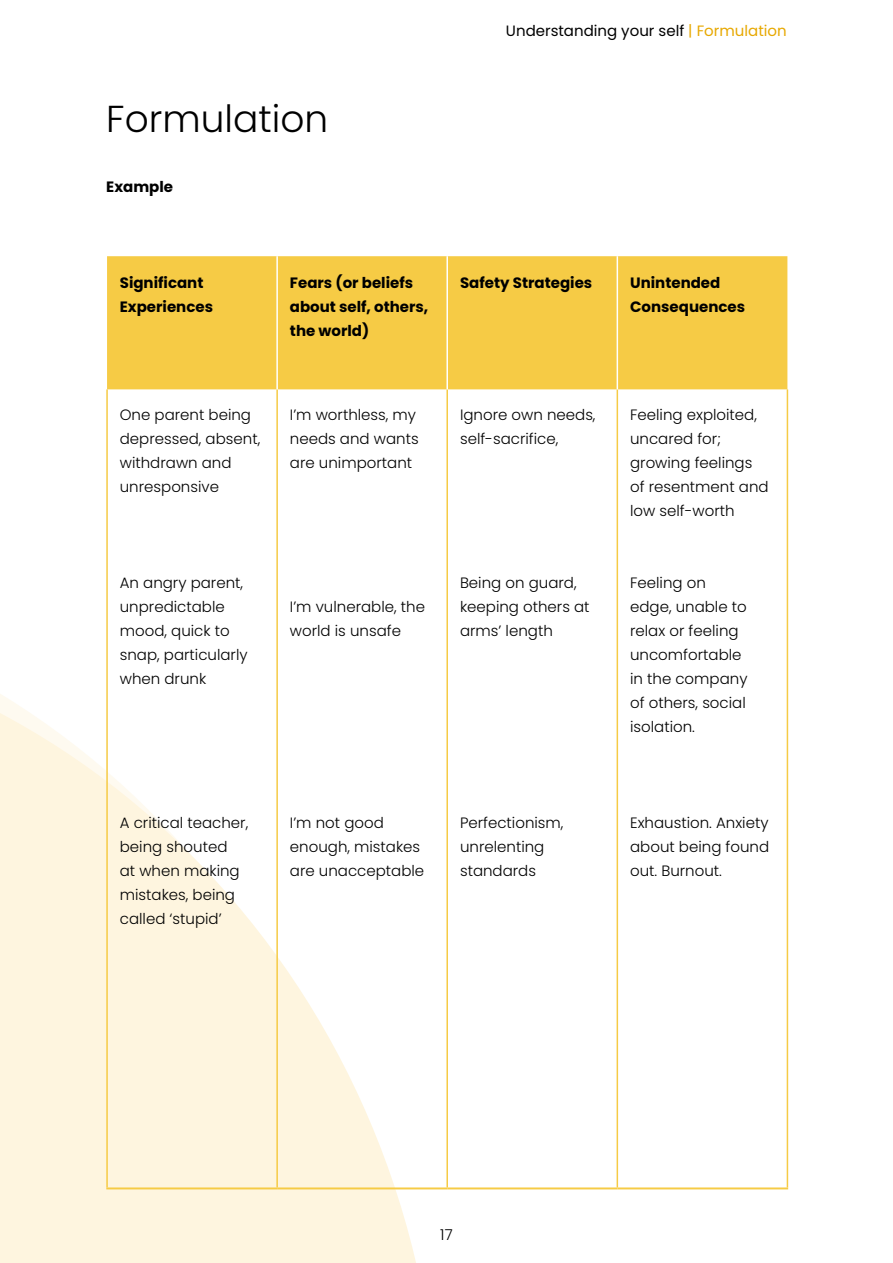
<style>
.page{position:relative;width:893px;height:1263px;background:#fff}
.page>*{position:absolute;margin:0;border:0;box-sizing:border-box;transform-origin:0 0}
.t1{font:300 37.5px "Poppins";color:#000}
.t2{font:300 15px/24px "Poppins";color:#000}
.t3{font:700 15px/24px "Poppins";color:#000}
.t4{font:15px "Poppins";color:#000}
.s1{color:#e7a800}
</style>
<div class="page">
<svg style="left:0;top:694px;width:509px;height:569px;fill:#fef5df"></svg>
<div style="left:107px;top:256px;width:680px;height:133px;background:#f6cb45"></div>
<hr style="left:106px;top:389px;width:2px;height:798px;background:#f6cb45">
<hr style="left:276px;top:389px;width:2px;height:798px;background:#f6cb45">
<hr style="left:446px;top:389px;width:2px;height:798px;background:#f6cb45">
<hr style="left:617px;top:389px;width:1px;height:798px;background:#f6cb45">
<hr style="left:787px;top:389px;width:1px;height:798px;background:#f6cb45">
<hr style="left:106px;top:1187px;width:171px;height:2px;background:#f6cb45">
<hr style="left:277px;top:1187px;width:170px;height:2px;background:#f6cb45">
<hr style="left:447px;top:1187px;width:170px;height:2px;background:#f6cb45">
<hr style="left:617px;top:1187px;width:171px;height:2px;background:#f6cb45">
<hr style="left:276px;top:256px;width:2px;height:133px;background:#fff">
<hr style="left:446px;top:256px;width:2px;height:133px;background:#fff">
<hr style="left:617px;top:256px;width:1px;height:133px;background:#fff">
<h1 class="t1" style="left:106px;top:97px;width:223px">Formulation</h1>
<p class="t3" style="left:106px;top:175px;width:68px">Example</p>
<p class="t4" style="left:506px;top:22px;width:282px">Understanding your self <span class="s1">| Formulation</span></p>
<p class="t3" style="left:120px;top:271px;width:95px">Significant<br>Experiences</p>
<p class="t3" style="left:290px;top:271px;width:140px">Fears (or beliefs about self, others, the world)</p>
<p class="t3" style="left:460px;top:271px;width:134px">Safety Strategies</p>
<p class="t3" style="left:630px;top:271px;width:117px">Unintended<br>Consequences</p>
<p class="t2" style="left:120px;top:403px;width:142px">One parent being depressed, absent, withdrawn and unresponsive</p>
<p class="t2" style="left:290px;top:403px;width:130px">I’m worthless, my needs and wants are unimportant</p>
<p class="t2" style="left:120px;top:571px;width:129px">An angry parent, unpredictable mood, quick to snap, particularly when drunk</p>
<p class="t2" style="left:290px;top:595px;width:137px">I’m vulnerable, the world is unsafe</p>
<p class="t2" style="left:120px;top:811px;width:130px">A critical teacher, being shouted<br>at when making mistakes, being called ‘stupid’</p>
<p class="t2" style="left:290px;top:811px;width:136px">I’m not good enough, mistakes are unacceptable</p>
<p class="t2" style="left:460px;top:403px;width:137px">Ignore own needs, self-sacrifice,</p>
<p class="t2" style="left:630px;top:403px;width:140px">Feeling exploited, uncared for; growing feelings of resentment and low self-worth</p>
<p class="t2" style="left:460px;top:571px;width:131px">Being on guard, keeping others at arms’ length</p>
<p class="t2" style="left:630px;top:571px;width:119px">Feeling on edge, unable to relax or feeling uncomfortable in the company of others, social isolation.</p>
<p class="t2" style="left:460px;top:811px;width:105px">Perfectionism, unrelenting standards</p>
<p class="t2" style="left:630px;top:811px;width:141px;text-align:justify">Exhaustion. Anxiety about being found out. Burnout.</p>
<p class="t2" style="left:440px;top:1223px;width:14px">17</p>
</div>
